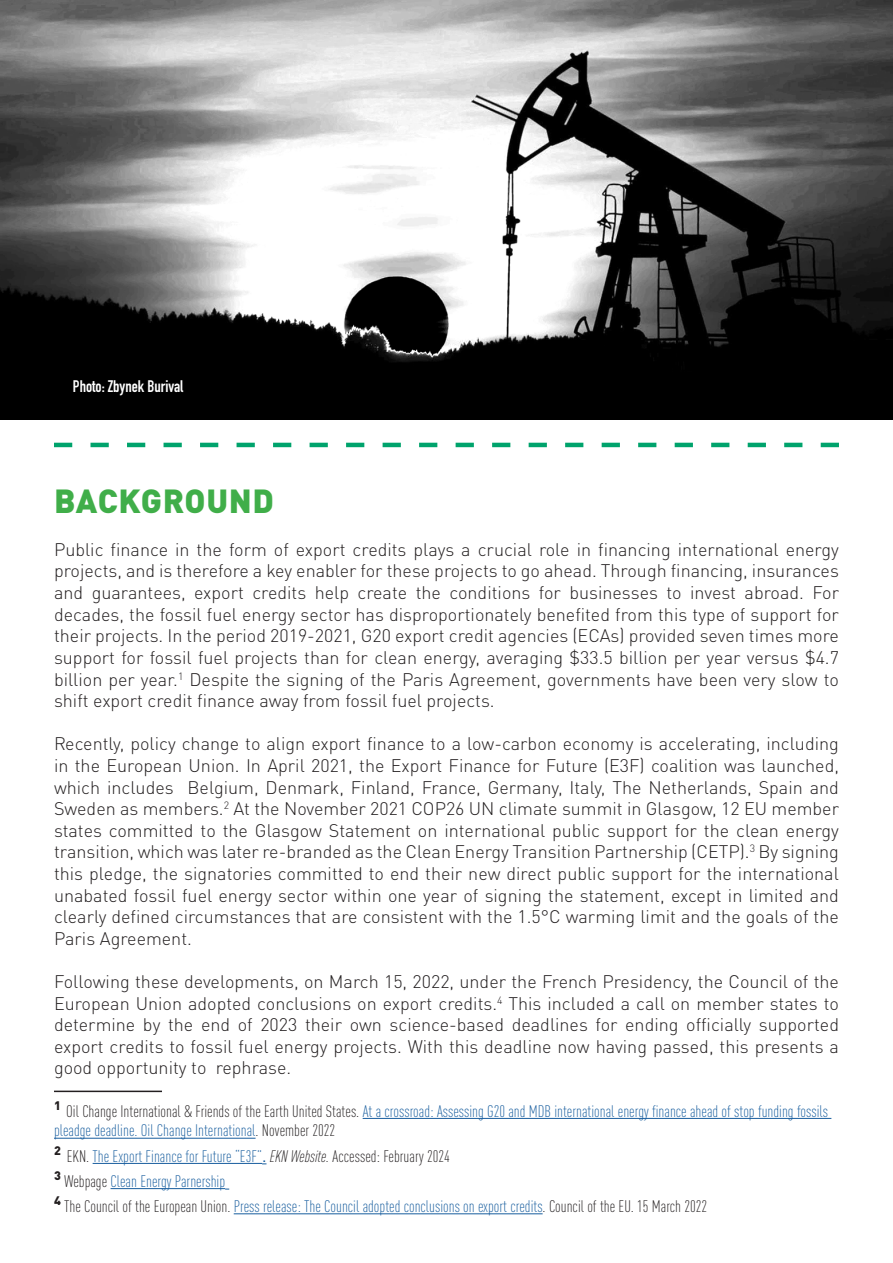
<style>
.page{position:relative;width:893px;height:1263px;background:#fff}
.page>*{position:absolute;margin:0;border:0;box-sizing:border-box;transform-origin:0 0}
.t1{font:900 33px "DIN Pro";letter-spacing:.02em;color:#40ae49}
.t2{font:300 18px/21.6px "DIN Pro";color:#231f20;text-align:justify}
.Footnotes{font:300 condensed 16.5px/19.8px "DIN Pro";color:#175d9e}
.t3{font:300 condensed 16.5px "DIN Pro";color:#231f20}
.t4{font:700 16.5px "DIN Condensed";color:#fff}
.s1{color:#231f20}
.s2{font-weight:400;font-stretch:normal}
.s3{font-style:italic;color:#231f20}
.s4{color:#175d9e}
</style>
<div class="page">
<hr style="left:54px;top:1090px;width:108px;height:2px;background:#231f20">
<hr style="left:363px;top:1118px;width:468px;height:1px;background:#175d9e">
<hr style="left:54px;top:1138px;width:202px;height:1px;background:#175d9e">
<hr style="left:93px;top:1163px;width:169px;height:1px;background:#175d9e">
<hr style="left:111px;top:1188px;width:114px;height:1px;background:#175d9e">
<hr style="left:234px;top:1213px;width:309px;height:1px;background:#175d9e">
<img style="left:0;top:0;width:893px;height:419px">
<svg style="left:54px;top:443px;width:785px;height:4px"></svg>
<p class="t4" style="left:73px;top:375px;width:112px">Photo: Zbynek Burival</p>
<p class="t1" style="left:54px;top:472px;width:222px">BACKGROUND</p>
<p class="t2" style="left:54px;top:537px;width:786px">Public finance in the form of export credits plays a crucial role in financing international energy projects, and is therefore a key enabler for these projects to go ahead. Through financing, insurances and guarantees, export credits help create the conditions for businesses to invest abroad. For decades, the fossil fuel energy sector has disproportionately benefited from this type of support for their projects. In the period 2019-2021, G20 export credit agencies (ECAs) provided seven times more support for fossil fuel projects than for clean energy, averaging $33.5 billion per year versus $4.7 billion per year.<sup>1</sup> Despite the signing of the Paris Agreement, governments have been very slow to shift export credit finance away from fossil fuel projects.</p>
<p class="t2" style="left:54px;top:731px;width:787px">Recently, policy change to align export finance to a low-carbon economy is accelerating, including in the European Union. In April 2021, the Export Finance for Future (E3F) coalition was launched, which includes Belgium, Denmark, Finland, France, Germany, Italy, The Netherlands, Spain and Sweden as members.<sup>2</sup> At the November 2021 COP26 UN climate summit in Glasgow, 12 EU member states committed to the Glasgow Statement on international public support for the clean energy transition, which was later re-branded as the Clean Energy Transition Partnership (CETP).<sup>3</sup> By signing this pledge, the signatories committed to end their new direct public support for the international unabated fossil fuel energy sector within one year of signing the statement, except in limited and clearly defined circumstances that are consistent with the 1.5°C warming limit and the goals of the Paris Agreement.</p>
<p class="t2" style="left:54px;top:969px;width:786px">Following these developments, on March 15, 2022, under the French Presidency, the Council of the European Union adopted conclusions on export credits.<sup>4</sup> This included a call on member states to determine by the end of 2023 their own science-based deadlines for ending officially supported export credits to fossil fuel energy projects. With this deadline now having passed, this presents a good opportunity to rephrase.</p>
<p class="Footnotes" style="left:54px;top:1100px;width:776px"><sup>1</sup> <span class="s1">Oil Change International &amp; Friends of the Earth United States.</span> At a crossroad: Assessing G20 and MDB international energy finance ahead of stop funding fossils pleadge deadline. Oil Change International<span class="s1">. November 2022</span></p>
<p class="Footnotes" style="left:54px;top:1145px;width:397px"><sup>2</sup> <span class="s1">EKN.</span> The Export Finance for Future “E3F”<span class="s2">.</span> <span class="s3">EKN Website.</span> <span class="s1">Accessed: February 2024</span></p>
<p class="Footnotes" style="left:54px;top:1170px;width:173px"><sup>3</sup> <span class="s1">Webpage</span> Clean Energy Parnership</p>
<p class="t3" style="left:54px;top:1194px;width:655px"><sup>4</sup> The Council of the European Union. <span class="s4">Press release: The Council adopted conclusions on export credits</span>. Council of the EU. 15 March 2022</p>
</div>
